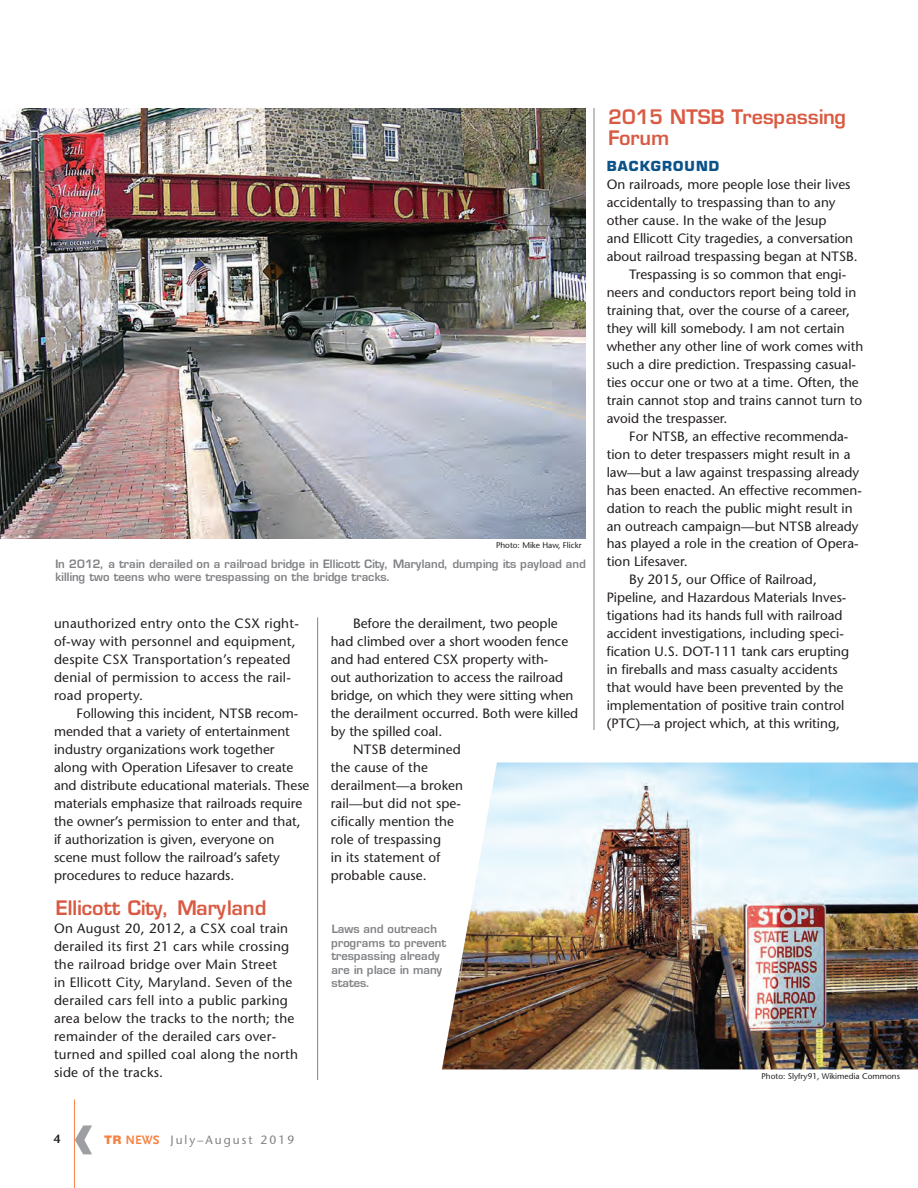
<style>
.page{position:relative;width:918px;height:1188px;background:#fff}
.page>*{position:absolute;margin:0;border:0;box-sizing:border-box;transform-origin:0 0}
.t1{font:700 70.5px "Frutiger";color:#9d9fa2}
.t2{font:600 19.5px/21.6px "Eurostile";color:#d95a42}
.t3{font:13.5px/18px "Stone Sans";color:#231f20}
.t4{font:13.5px/18px "Stone Sans";letter-spacing:.02em;color:#231f20}
.t5{font:700 13.5px "Eurostile";letter-spacing:.08em;color:#0a5288}
.t6{font:12px "Stone Sans";letter-spacing:.17em;color:#808285}
.t7{font:600 12px "Stone Sans";color:#231f20}
.t8{font:600 11.25px/13.5px "Eurostile";color:#808285}
.t9{font:8.25px "Stone Sans";color:#231f20}
.s1{font-family:"Nimbus San Nov D Blac";font-size:12.75px;color:#f58345}
.s2{font-family:"Scala Sans";font-weight:700;font-size:12.75px;color:#f58345}
</style>
<div class="page">
<hr style="left:317px;top:617px;width:1px;height:463px;background:#808285">
<hr style="left:74px;top:1099px;width:1px;height:89px;background:#f58345">
<hr style="left:594px;top:108px;width:1px;height:622px;background:#808285">
<img style="left:0;top:108px;width:586px;height:431px">
<img style="left:442px;top:763px;width:476px;height:306px">
<p class="t9" style="left:496px;top:541px;width:87px">Photo: Mike Haw, Flickr</p>
<p class="t8" style="left:54px;top:557px;width:532px">In 2012, a train derailed on a railroad bridge in Ellicott City, Maryland, dumping its payload and killing two teens who were trespassing on the bridge tracks.</p>
<p class="t4" style="left:54px;top:614px;width:246px">unauthorized entry onto the CSX right&shy;of-way with personnel and equipment, despite CSX Transportation’s repeated denial of permission to access the rail&shy;road property.</p>
<p class="t3" style="left:54px;top:704px;width:257px;text-indent:23px">Following this incident, NTSB recom&shy;mended that a variety of entertainment industry organizations work together along with Operation Lifesaver to create and distribute educational materials. These materials emphasize that railroads require the owner’s permission to enter and that, if authorization is given, everyone on scene must follow the railroad’s safety procedures to reduce hazards.</p>
<h2 class="t2" style="left:54px;top:897px;width:213px">Ellicott City, Maryland</h2>
<p class="t4" style="left:54px;top:919px;width:245px">On August 20, 2012, a CSX coal train derailed its first 21 cars while crossing the railroad bridge over Main Street<br>in Ellicott City, Maryland. Seven of the derailed cars fell into a public parking area below the tracks to the north; the remainder of the derailed cars over&shy;turned and spilled coal along the north side of the tracks.</p>
<p class="t7" style="left:53px;top:1131px;width:8px">4</p>
<h1 class="t1" style="left:71px;top:1093px;width:25px">‹</h1>
<p class="t6" style="left:105px;top:1132px;width:191px"><span class="s1">TR</span> <span class="s2">NEWS</span> July–August 2019</p>
<p class="t3" style="left:353px;top:614px;width:206px">Before the derailment, two people</p>
<p class="t3" style="left:331px;top:632px;width:239px">had climbed over a short wooden fence</p>
<p class="t3" style="left:331px;top:650px;width:219px">and had entered CSX property with-</p>
<p class="t3" style="left:331px;top:668px;width:234px">out authorization to access the railroad</p>
<p class="t3" style="left:331px;top:686px;width:244px">bridge, on which they were sitting when</p>
<p class="t3" style="left:331px;top:704px;width:249px">the derailment occurred. Both were killed</p>
<p class="t3" style="left:331px;top:722px;width:113px">by the spilled coal.</p>
<p class="t3" style="left:353px;top:740px;width:109px">NTSB determined</p>
<p class="t3" style="left:331px;top:758px;width:99px">the cause of the</p>
<p class="t3" style="left:331px;top:776px;width:134px">derailment—a broken</p>
<p class="t3" style="left:331px;top:794px;width:132px">rail—but did not spe-</p>
<p class="t3" style="left:331px;top:812px;width:125px">cifically mention the</p>
<p class="t3" style="left:331px;top:830px;width:112px">role of trespassing</p>
<p class="t3" style="left:331px;top:848px;width:111px">in its statement of</p>
<p class="t3" style="left:331px;top:866px;width:98px">probable cause.</p>
<p class="t8" style="left:331px;top:922px;width:116px">Laws and outreach programs to prevent trespassing already are in place in many states.</p>
<h2 class="t2" style="left:607px;top:106px;width:240px">2015 NTSB Trespassing<br>Forum</h2>
<p class="t5" style="left:607px;top:157px;width:114px">BACKGROUND</p>
<p class="t3" style="left:607px;top:175px;width:245px">On railroads, more people lose their lives</p>
<p class="t3" style="left:607px;top:193px;width:230px">accidentally to trespassing than to any</p>
<p class="t3" style="left:607px;top:211px;width:221px">other cause. In the wake of the Jesup</p>
<p class="t3" style="left:607px;top:229px;width:248px">and Ellicott City tragedies, a conversation</p>
<p class="t3" style="left:607px;top:247px;width:252px">about railroad trespassing began at NTSB.</p>
<p class="t3" style="left:629px;top:265px;width:219px">Trespassing is so common that engi-</p>
<p class="t3" style="left:607px;top:283px;width:251px">neers and conductors report being told in</p>
<p class="t3" style="left:607px;top:301px;width:245px">training that, over the course of a career,</p>
<p class="t3" style="left:607px;top:319px;width:239px">they will kill somebody. I am not certain</p>
<p class="t3" style="left:607px;top:337px;width:258px">whether any other line of work comes with</p>
<p class="t3" style="left:607px;top:355px;width:251px">such a dire prediction. Trespassing casual-</p>
<p class="t3" style="left:607px;top:373px;width:254px">ties occur one or two at a time. Often, the</p>
<p class="t3" style="left:607px;top:391px;width:257px">train cannot stop and trains cannot turn to</p>
<p class="t3" style="left:607px;top:409px;width:122px">avoid the trespasser.</p>
<p class="t3" style="left:629px;top:427px;width:221px">For NTSB, an effective recommenda-</p>
<p class="t3" style="left:607px;top:445px;width:245px">tion to deter trespassers might result in a</p>
<p class="t3" style="left:607px;top:463px;width:254px">law—but a law against trespassing already</p>
<p class="t3" style="left:607px;top:481px;width:257px">has been enacted. An effective recommen-</p>
<p class="t3" style="left:607px;top:499px;width:247px">dation to reach the public might result in</p>
<p class="t3" style="left:607px;top:517px;width:253px">an outreach campaign—but NTSB already</p>
<p class="t3" style="left:607px;top:535px;width:253px">has played a role in the creation of Opera-</p>
<p class="t3" style="left:607px;top:553px;width:82px">tion Lifesaver.</p>
<p class="t3" style="left:629px;top:571px;width:189px">By 2015, our Office of Railroad,</p>
<p class="t3" style="left:607px;top:589px;width:241px">Pipeline, and Hazardous Materials Inves-</p>
<p class="t3" style="left:607px;top:607px;width:237px">tigations had its hands full with railroad</p>
<p class="t3" style="left:607px;top:625px;width:239px">accident investigations, including speci-</p>
<p class="t3" style="left:607px;top:643px;width:244px">fication U.S. DOT-111 tank cars erupting</p>
<p class="t3" style="left:607px;top:661px;width:232px">in fireballs and mass casualty accidents</p>
<p class="t3" style="left:607px;top:679px;width:238px">that would have been prevented by the</p>
<p class="t3" style="left:607px;top:697px;width:239px">implementation of positive train control</p>
<p class="t3" style="left:607px;top:715px;width:235px">(PTC)—a project which, at this writing,</p>
<p class="t9" style="left:762px;top:1071px;width:140px">Photo: Slyfry91, Wikimedia Commons</p>
</div>
